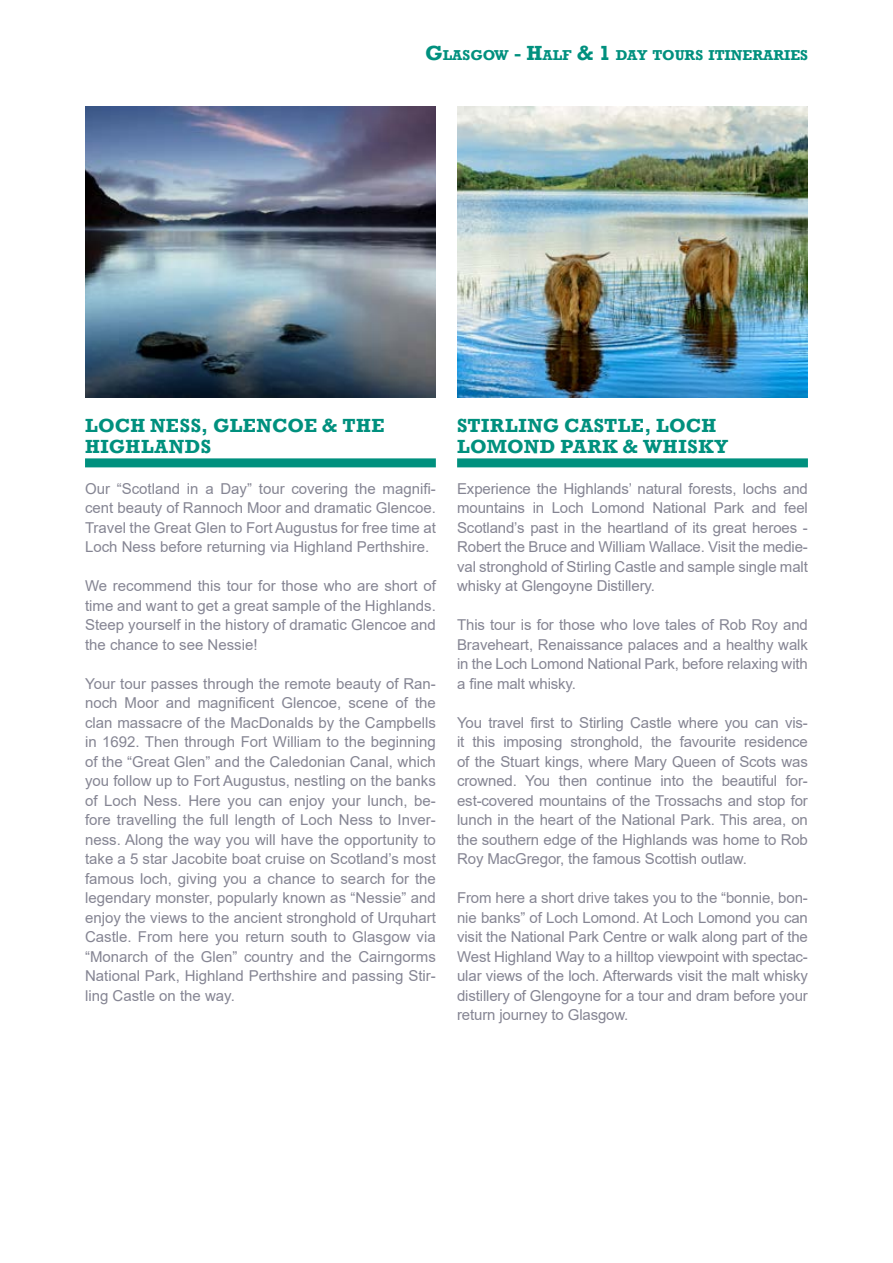
<style>
.page{position:relative;width:893px;height:1263px;background:#fff}
.page>*{position:absolute;margin:0;border:0;box-sizing:border-box;transform-origin:0 0}
.t1{font:700 19.5px/21px "Rockwell";letter-spacing:.025em;color:#00907e}
.t2{font:15px/19.5px "Arial";letter-spacing:-.01em;color:#858593;text-align:justify}
.t3{font:700 14.7px "Rockwell";color:#00907e}
.s1{font-size:21px}
</style>
<div class="page">
<img style="left:457px;top:106px;width:351px;height:291px">
<img style="left:85px;top:106px;width:351px;height:291px">
<div style="left:85px;top:458px;width:351px;height:9px;background:#00907e"></div>
<div style="left:457px;top:458px;width:351px;height:9px;background:#00907e"></div>
<p class="t3" style="left:425px;top:47px;width:384px"><span class="s1">G</span>LASGOW <span class="s1">- H</span>ALF <span class="s1">&amp; 1</span> DAY TOURS ITINERARIES</p>
<h1 class="t1" style="left:85px;top:415px;width:301px">LOCH NESS, GLENCOE &amp; THE<br>HIGHLANDS</h1>
<p class="t2" style="left:85px;top:478px;width:352px">Our “Scotland in a Day” tour covering the magnifi&shy;cent beauty of Rannoch Moor and dramatic Glencoe.<br>Travel the Great Glen to Fort Augustus for free time at Loch Ness before returning via Highland Perthshire.</p>
<p class="t2" style="left:85px;top:576px;width:352px">We recommend this tour for those who are short of time and want to get a great sample of the Highlands.<br>Steep yourself in the history of dramatic Glencoe and the chance to see Nessie!</p>
<p class="t2" style="left:85px;top:673px;width:352px">Your tour passes through the remote beauty of Ran&shy;noch Moor and magnificent Glencoe, scene of the clan massacre of the MacDonalds by the Campbells in 1692. Then through Fort William to the beginning of the “Great Glen” and the Caledonian Canal, which you follow up to Fort Augustus, nestling on the banks of Loch Ness. Here you can enjoy your lunch, be&shy;fore travelling the full length of Loch Ness to Inver&shy;ness. Along the way you will have the opportunity to take a 5 star Jacobite boat cruise on Scotland’s most famous loch, giving you a chance to search for the legendary monster, popularly known as “Nessie” and enjoy the views to the ancient stronghold of Urquhart Castle. From here you return south to Glasgow via “Monarch of the Glen” country and the Cairngorms National Park, Highland Perthshire and passing Stir&shy;ling Castle on the way.</p>
<h1 class="t1" style="left:457px;top:415px;width:272px">STIRLING CASTLE, LOCH<br>LOMOND PARK &amp; WHISKY</h1>
<p class="t2" style="left:457px;top:478px;width:352px">Experience the Highlands’ natural forests, lochs and mountains in Loch Lomond National Park and feel Scotland’s past in the heartland of its great heroes - Robert the Bruce and William Wallace. Visit the medie&shy;val stronghold of Stirling Castle and sample single malt whisky at Glengoyne Distillery.</p>
<p class="t2" style="left:457px;top:615px;width:352px">This tour is for those who love tales of Rob Roy and Braveheart, Renaissance palaces and a healthy walk in the Loch Lomond National Park, before relaxing with a fine malt whisky.</p>
<p class="t2" style="left:457px;top:712px;width:352px">You travel first to Stirling Castle where you can vis&shy;it this imposing stronghold, the favourite residence of the Stuart kings, where Mary Queen of Scots was crowned. You then continue into the beautiful for&shy;est-covered mountains of the Trossachs and stop for lunch in the heart of the National Park. This area, on the southern edge of the Highlands was home to Rob Roy MacGregor, the famous Scottish outlaw.</p>
<p class="t2" style="left:457px;top:888px;width:352px">From here a short drive takes you to the “bonnie, bon&shy;nie banks” of Loch Lomond. At Loch Lomond you can visit the National Park Centre or walk along part of the West Highland Way to a hilltop viewpoint with spectac&shy;ular views of the loch. Afterwards visit the malt whisky distillery of Glengoyne for a tour and dram before your return journey to Glasgow.</p>
</div>
